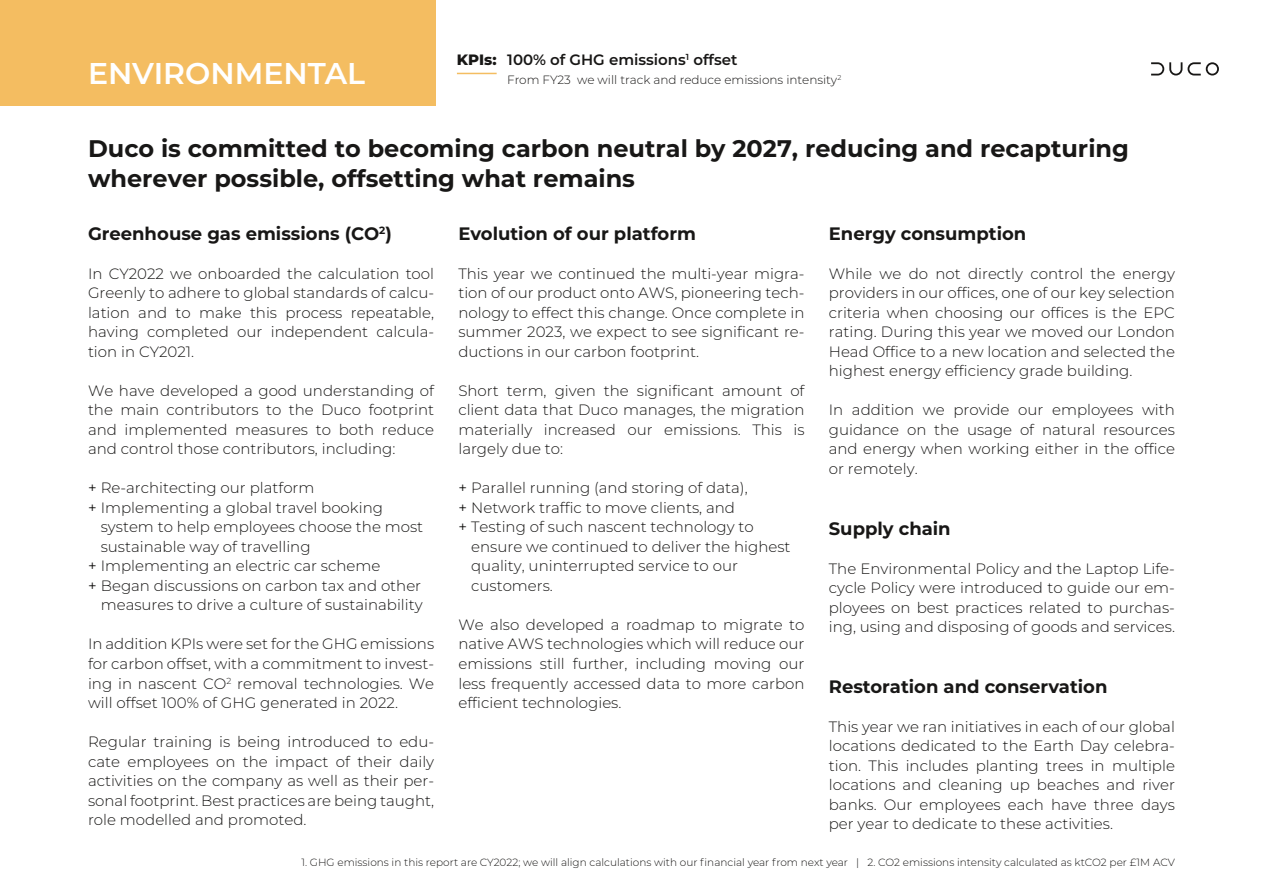
<style>
.page{position:relative;width:1263px;height:893px;background:#fff}
.page>*{position:absolute;margin:0;border:0;box-sizing:border-box;transform-origin:0 0}
.t1{font:600 30px "Montserrat";color:#fff}
.t2{font:700 24px/30px "Montserrat";color:#181716}
.t3{font:700 18px "Montserrat";color:#181716}
.t4{font:100 15px/19.5px "Montserrat";color:#181716;text-align:justify}
.t5{font:600 15px "Montserrat";color:#181716}
.t6{font:800 15px "Montserrat";color:#181716}
.t7{font:300 12px "Montserrat";color:#181716}
.t8{font:300 10.5px "Montserrat";color:#181716}
</style>
<div class="page">
<svg style="left:1151px;top:62px;width:68px;height:14px"></svg>
<div style="left:0;top:0;width:436px;height:105px;background:#f4bd61"></div>
<hr style="left:457px;top:73px;width:40px;height:1px;background:#f4bd61">
<h1 class="t1" style="left:88px;top:52px;width:279px">ENVIRONMENTAL</h1>
<p class="t6" style="left:457px;top:48px;width:41px">KPIs:</p>
<p class="t5" style="left:507px;top:49px;width:232px">100% of GHG emissions<sup>1</sup> offset</p>
<p class="t7" style="left:507px;top:72px;width:335px">From FY23 we will track and reduce emissions intensity<sup>2</sup></p>
<h2 class="t2" style="left:88px;top:132px;width:1042px">Duco is committed to becoming carbon neutral by 2027, reducing and recapturing wherever possible, offsetting what remains</h2>
<p class="t3" style="left:829px;top:221px;width:199px">Energy consumption</p>
<p class="t4" style="left:829px;top:263px;width:348px">While we do not directly control the energy providers in our offices, one of our key selection criteria when choosing our offices is the EPC rating. During this year we moved our London Head Office to a new location and selected the highest energy efficiency grade building.</p>
<p class="t4" style="left:829px;top:400px;width:348px">In addition we provide our employees with guidance on the usage of natural resources and energy when working either in the office or remotely.</p>
<p class="t3" style="left:88px;top:221px;width:305px">Greenhouse gas emissions (CO<sup>2</sup>)</p>
<p class="t4" style="left:88px;top:263px;width:348px">In CY2022 we onboarded the calculation tool Greenly to adhere to global standards of calcu&shy;lation and to make this process repeatable, having completed our independent calcula&shy;tion in CY2021.</p>
<p class="t4" style="left:88px;top:380px;width:348px">We have developed a good understanding of the main contributors to the Duco footprint and implemented measures to both reduce and control those contributors, including:</p>
<p class="t4" style="left:88px;top:478px;width:228px">+ Re-architecting our platform</p>
<p class="t4" style="left:88px;top:497px;width:296px">+ Implementing a global travel booking</p>
<p class="t4" style="left:101px;top:517px;width:324px">system to help employees choose the most</p>
<p class="t4" style="left:101px;top:536px;width:211px">sustainable way of travelling</p>
<p class="t4" style="left:88px;top:556px;width:294px">+ Implementing an electric car scheme</p>
<p class="t4" style="left:88px;top:575px;width:335px">+ Began discussions on carbon tax and other</p>
<p class="t4" style="left:101px;top:595px;width:323px">measures to drive a culture of sustainability</p>
<p class="t4" style="left:88px;top:634px;width:348px">In addition KPIs were set for the GHG emissions for carbon offset, with a commitment to invest&shy;ing in nascent CO<sup>2</sup> removal technologies. We will offset 100% of GHG generated in 2022.</p>
<p class="t4" style="left:88px;top:731px;width:348px">Regular training is being introduced to edu&shy;cate employees on the impact of their daily activities on the company as well as their per&shy;sonal footprint. Best practices are being taught, role modelled and promoted.</p>
<p class="t3" style="left:458px;top:221px;width:239px">Evolution of our platform</p>
<p class="t4" style="left:458px;top:263px;width:348px">This year we continued the multi-year migra&shy;tion of our product onto AWS, pioneering tech&shy;nology to effect this change. Once complete in summer 2023, we expect to see significant re&shy;ductions in our carbon footprint.</p>
<p class="t4" style="left:458px;top:380px;width:348px">Short term, given the significant amount of client data that Duco manages, the migration materially increased our emissions. This is largely due to:</p>
<p class="t4" style="left:458px;top:478px;width:291px">+ Parallel running (and storing of data),</p>
<p class="t4" style="left:458px;top:497px;width:278px">+ Network traffic to move clients, and</p>
<p class="t4" style="left:458px;top:517px;width:297px">+ Testing of such nascent technology to</p>
<p class="t4" style="left:471px;top:536px;width:321px">ensure we continued to deliver the highest</p>
<p class="t4" style="left:471px;top:556px;width:268px">quality, uninterrupted service to our</p>
<p class="t4" style="left:471px;top:575px;width:83px">customers.</p>
<p class="t4" style="left:458px;top:614px;width:348px">We also developed a roadmap to migrate to native AWS technologies which will reduce our emissions still further, including moving our less frequently accessed data to more carbon efficient technologies.</p>
<p class="t3" style="left:829px;top:515px;width:123px">Supply chain</p>
<p class="t4" style="left:829px;top:558px;width:348px">The Environmental Policy and the Laptop Life&shy;cycle Policy were introduced to guide our em&shy;ployees on best practices related to purchas&shy;ing, using and disposing of goods and services.</p>
<p class="t3" style="left:829px;top:673px;width:280px">Restoration and conservation</p>
<p class="t4" style="left:829px;top:716px;width:348px">This year we ran initiatives in each of our global locations dedicated to the Earth Day celebra&shy;tion. This includes planting trees in multiple locations and cleaning up beaches and river banks. Our employees each have three days per year to dedicate to these activities.</p>
<p class="t8" style="left:301px;top:855px;width:875px">1. GHG emissions in this report are CY2022; we will align calculations with our financial year from next year | 2. CO2 emissions intensity calculated as ktCO2 per £1M ACV</p>
</div>
